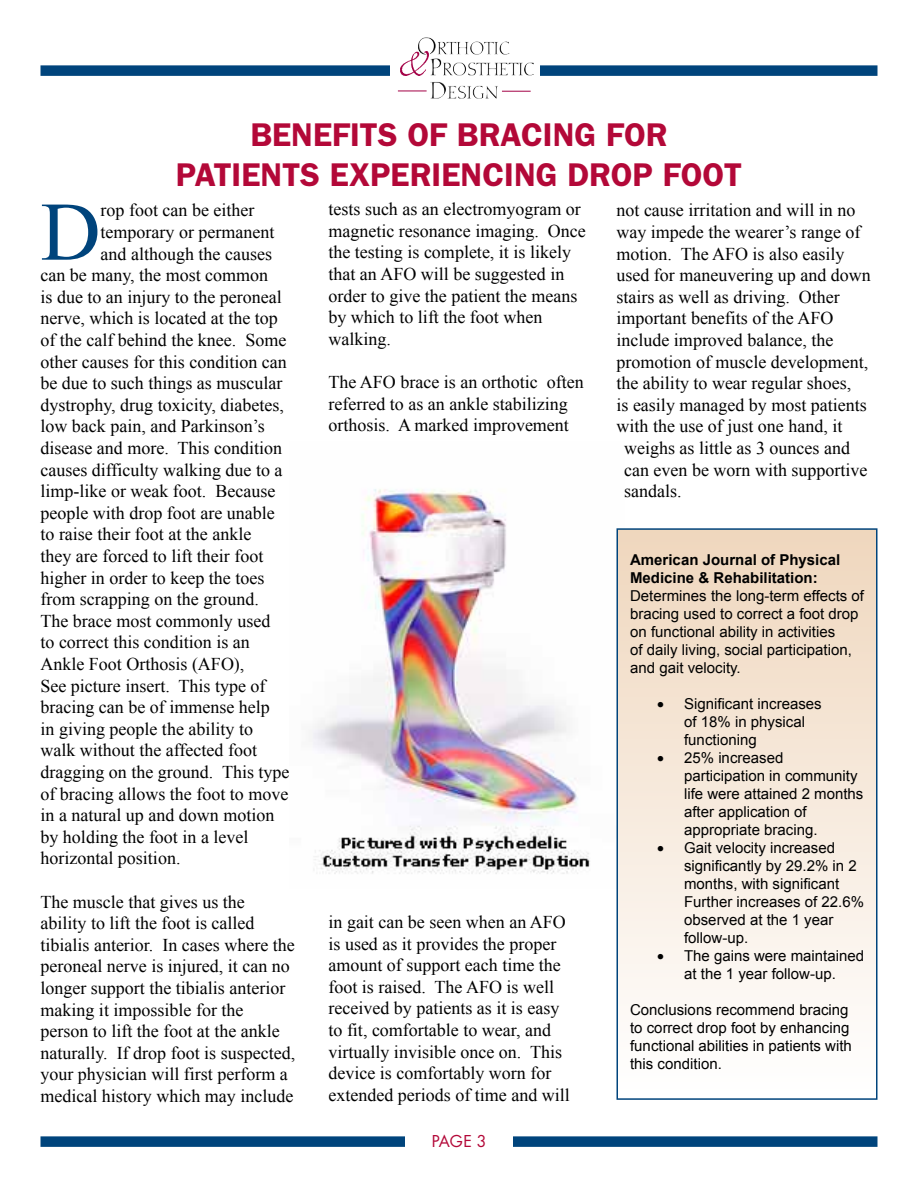
<style>
.page{position:relative;width:918px;height:1188px;background:#fff}
.page>*{position:absolute;margin:0;border:0;box-sizing:border-box;transform-origin:0 0}
.t1{font:83.25px "Times New Roman";color:#00447c}
.t2{font:600 33px/39.6px "ITC Franklin Gothic Std";color:#b30838;text-align:center}
.t3{font:18px/21.6px "Times New Roman";color:#000}
.t4{font:18px "Futura T";color:#b30838}
.t5{font:15px/18px "Arial";color:#000}
.t6{font:700 15px/18px "Arial";color:#000}
</style>
<div class="page">
<div style="left:40px;top:65px;width:838px;height:11px;background:#00447c"></div>
<div style="left:40px;top:1136px;width:838px;height:11px;background:#00447c"></div>
<div style="left:390px;top:61px;width:149px;height:21px;background:#fff"></div>
<div style="left:405px;top:1133px;width:108px;height:30px;background:#fff"></div>
<img style="left:400px;top:37px;width:43px;height:48px">
<svg style="left:502px;top:91px;width:29px;height:1px"></svg>
<svg style="left:398px;top:91px;width:29px;height:1px"></svg>
<img style="left:415px;top:38px;width:119px;height:37px">
<img style="left:312px;top:489px;width:278px;height:385px">
<div style="left:617px;top:529px;width:260px;height:570px;background:linear-gradient(to bottom,#efd7bd,#fff)"></div>
<div style="left:616px;top:528px;width:262px;height:572px;border:2px solid #00447c"></div>
<h2 class="t2" style="left:176px;top:115px;width:568px">BENEFITS OF BRACING FOR<br>PATIENTS EXPERIENCING DROP FOOT</h2>
<p class="t3" style="left:616px;top:199px;width:240px">not cause irritation and will in no</p>
<p class="t3" style="left:616px;top:221px;width:246px">way impede the wearer’s range of</p>
<p class="t3" style="left:616px;top:243px;width:230px">motion. The AFO is also easily</p>
<p class="t3" style="left:616px;top:264px;width:256px">used for maneuvering up and down</p>
<p class="t3" style="left:616px;top:286px;width:225px">stairs as well as driving. Other</p>
<p class="t3" style="left:616px;top:307px;width:218px">important benefits of the AFO</p>
<p class="t3" style="left:616px;top:329px;width:218px">include improved balance, the</p>
<p class="t3" style="left:616px;top:351px;width:253px">promotion of muscle development,</p>
<p class="t3" style="left:616px;top:372px;width:236px">the ability to wear regular shoes,</p>
<p class="t3" style="left:616px;top:394px;width:252px">is easily managed by most patients</p>
<p class="t3" style="left:616px;top:415px;width:227px">with the use of just one hand, it</p>
<p class="t3" style="left:624px;top:437px;width:227px">weighs as little as 3 ounces and</p>
<p class="t3" style="left:624px;top:459px;width:245px">can even be worn with supportive</p>
<p class="t3" style="left:624px;top:480px;width:59px">sandals.</p>
<p class="t3" style="left:328px;top:198px;width:259px">tests such as an electromyogram or magnetic resonance imaging. Once the testing is complete, it is likely that an AFO will be suggested in order to give the patient the means by which to lift the foot when walking.</p>
<p class="t3" style="left:328px;top:371px;width:257px">The AFO brace is an orthotic often referred to as an ankle stabilizing orthosis. A marked improvement</p>
<h1 class="t1" style="left:40px;top:184px;width:62px">D</h1>
<p class="t3" style="left:101px;top:199px;width:155px">rop foot can be either</p>
<p class="t3" style="left:101px;top:221px;width:175px">temporary or permanent</p>
<p class="t3" style="left:101px;top:243px;width:173px">and although the causes</p>
<p class="t3" style="left:40px;top:264px;width:229px">can be many, the most common</p>
<p class="t3" style="left:40px;top:286px;width:243px">is due to an injury to the peroneal</p>
<p class="t3" style="left:40px;top:307px;width:239px">nerve, which is located at the top</p>
<p class="t3" style="left:40px;top:329px;width:247px">of the calf behind the knee. Some</p>
<p class="t3" style="left:40px;top:351px;width:248px">other causes for this condition can</p>
<p class="t3" style="left:40px;top:372px;width:243px">be due to such things as muscular</p>
<p class="t3" style="left:40px;top:394px;width:245px">dystrophy, drug toxicity, diabetes,</p>
<p class="t3" style="left:40px;top:415px;width:226px">low back pain, and Parkinson’s</p>
<p class="t3" style="left:40px;top:437px;width:243px">disease and more. This condition</p>
<p class="t3" style="left:40px;top:459px;width:244px">causes difficulty walking due to a</p>
<p class="t3" style="left:40px;top:480px;width:236px">limp-like or weak foot. Because</p>
<p class="t3" style="left:40px;top:502px;width:236px">people with drop foot are unable</p>
<p class="t3" style="left:40px;top:523px;width:212px">to raise their foot at the ankle</p>
<p class="t3" style="left:40px;top:545px;width:224px">they are forced to lift their foot</p>
<p class="t3" style="left:40px;top:567px;width:225px">higher in order to keep the toes</p>
<p class="t3" style="left:40px;top:588px;width:220px">from scrapping on the ground.</p>
<p class="t3" style="left:40px;top:610px;width:231px">The brace most commonly used</p>
<p class="t3" style="left:40px;top:631px;width:211px">to correct this condition is an</p>
<p class="t3" style="left:40px;top:653px;width:205px">Ankle Foot Orthosis (AFO),</p>
<p class="t3" style="left:40px;top:675px;width:227px">See picture insert. This type of</p>
<p class="t3" style="left:40px;top:696px;width:231px">bracing can be of immense help</p>
<p class="t3" style="left:40px;top:718px;width:214px">in giving people the ability to</p>
<p class="t3" style="left:40px;top:739px;width:218px">walk without the affected foot</p>
<p class="t3" style="left:40px;top:761px;width:251px">dragging on the ground. This type</p>
<p class="t3" style="left:40px;top:783px;width:249px">of bracing allows the foot to move</p>
<p class="t3" style="left:40px;top:804px;width:235px">in a natural up and down motion</p>
<p class="t3" style="left:40px;top:826px;width:209px">by holding the foot in a level</p>
<p class="t3" style="left:40px;top:847px;width:142px">horizontal position.</p>
<p class="t3" style="left:40px;top:891px;width:256px">The muscle that gives us the ability to lift the foot is called tibialis anterior. In cases where the peroneal nerve is injured, it can no longer support the tibialis anterior making it impossible for the person to lift the foot at the ankle naturally. If drop foot is suspected, your physician will first perform a medical history which may include</p>
<p class="t6" style="left:630px;top:550px;width:212px">American Journal of Physical<br>Medicine &amp; Rehabilitation:</p>
<p class="t5" style="left:630px;top:587px;width:235px">Determines the long-term effects of bracing used to correct a foot drop on functional ability in activities<br>of daily living, social participation, and gait velocity.</p>
<p class="t5" style="left:684px;top:695px;width:139px;text-indent:-27px">• Significant increases of 18% in physical functioning</p>
<p class="t5" style="left:684px;top:749px;width:181px;text-indent:-27px">• 25% increased participation in community life were attained 2 months after application of appropriate bracing.</p>
<p class="t5" style="left:684px;top:839px;width:181px;text-indent:-27px">• Gait velocity increased significantly by 29.2% in 2 months, with significant<br>Further increases of 22.6% observed at the 1 year follow-up.</p>
<p class="t5" style="left:657px;top:947px;width:208px;text-align:center">• The gains were maintained at the 1 year follow-up.</p>
<p class="t5" style="left:630px;top:1001px;width:223px">Conclusions recommend bracing to correct drop foot by enhancing functional abilities in patients with this condition.</p>
<p class="t3" style="left:328px;top:911px;width:243px">in gait can be seen when an AFO is used as it provides the proper amount of support each time the foot is raised. The AFO is well received by patients as it is easy to fit, comfortable to wear, and virtually invisible once on. This device is comfortably worn for extended periods of time and will</p>
<p class="t4" style="left:431px;top:1130px;width:57px">PAGE 3</p>
</div>
